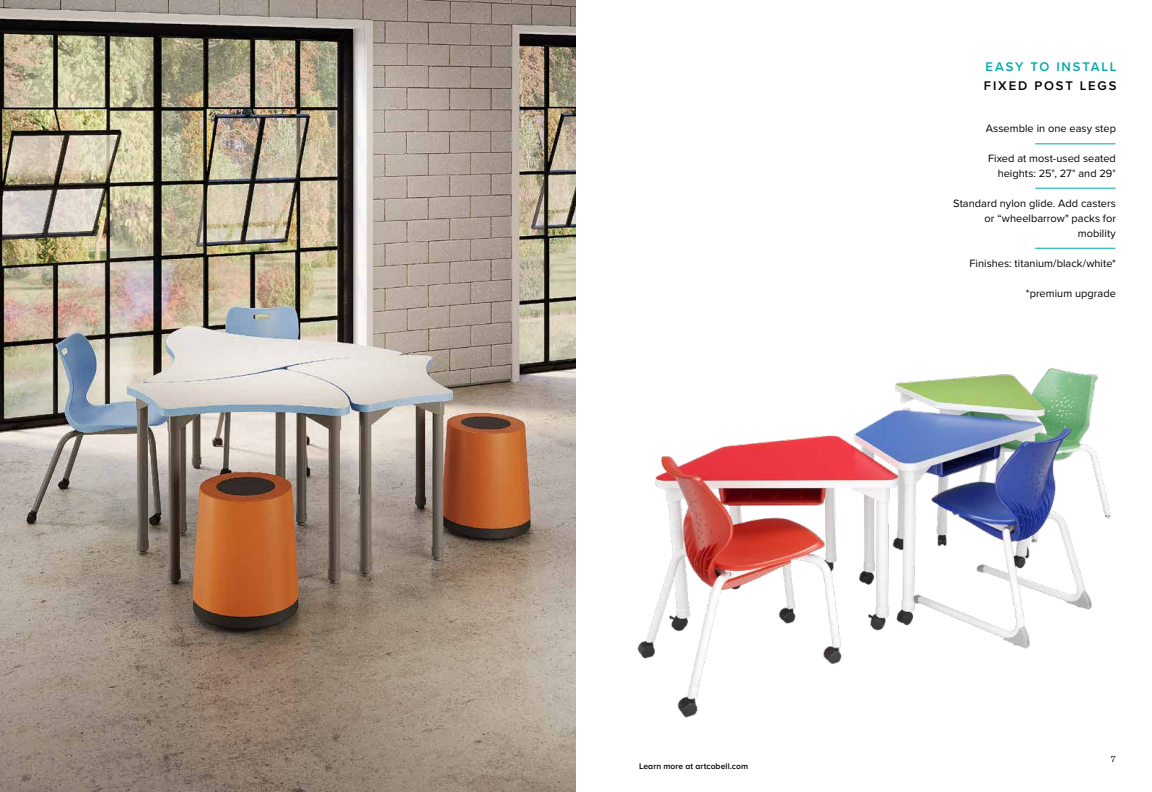
<style>
.page{position:relative;width:1152px;height:792px;background:#fff}
.page>*{position:absolute;margin:0;border:0;box-sizing:border-box;transform-origin:0 0}
.t1{font:600 13px "Proxima Nova";letter-spacing:.14em;color:#02a8ac}
.t2{font:600 13px "Proxima Nova";letter-spacing:.14em;color:#000}
.t3{font:11px/15px "Proxima Nova";letter-spacing:.005em;color:#000;text-align:right}
.t4{font:9.5px "Sentinel";color:#000}
.t5{font:600 8.5px "Proxima Nova";letter-spacing:.01em;color:#000}
.s1{font-weight:300}
</style>
<div class="page">
<hr style="left:1036px;top:143px;width:79px;height:1px;background:#02a8ac">
<hr style="left:1036px;top:188px;width:79px;height:1px;background:#02a8ac">
<img style="left:637px;top:247px;width:479px;height:471px">
<img style="left:0;top:0;width:576px;height:792px">
<p class="t5" style="left:639px;top:760px;width:111px">Learn more at artcobell.com</p>
<p class="t1" style="left:986px;top:57px;width:132px">EASY TO INSTALL</p>
<p class="t2" style="left:984px;top:76px;width:134px">FIXED POST LEGS</p>
<p class="t3" style="left:986px;top:120px;width:132px">Assemble in one easy step</p>
<p class="t3" style="left:988px;top:150px;width:129px">Fixed at most-used seated heights: 25<span class="s1">"</span>, 27<span class="s1">"</span> and 29<span class="s1">"</span></p>
<p class="t3" style="left:953px;top:195px;width:164px">Standard nylon glide. Add casters or “wheelbarrow" packs for mobility</p>
<p class="t3" style="left:970px;top:255px;width:148px">Finishes: titanium/black/white*</p>
<p class="t3" style="left:1026px;top:285px;width:92px">*premium upgrade</p>
<p class="t4" style="left:1111px;top:751px;width:6px">7</p>
</div>
